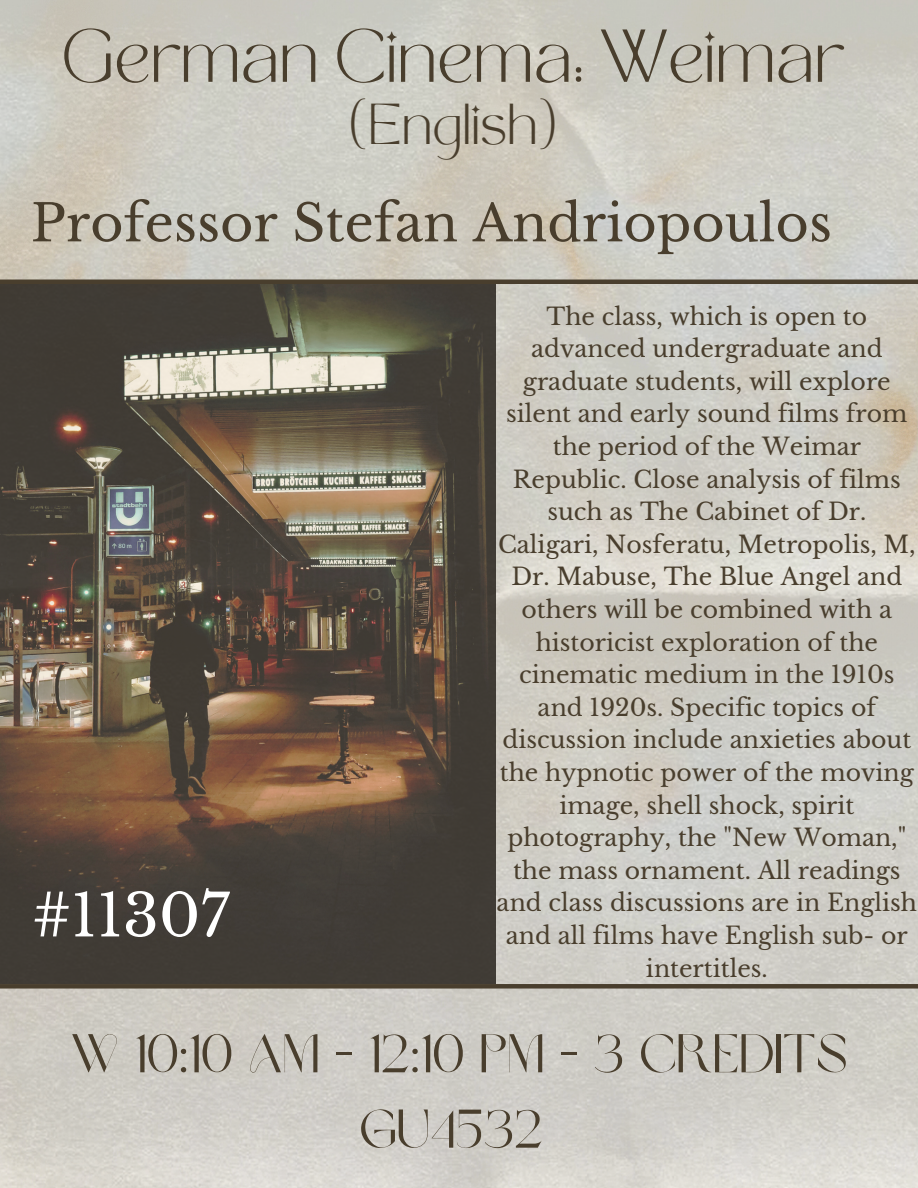
<style>
.page{position:relative;width:918px;height:1188px;background:#fff}
.page>*{position:absolute;margin:0;border:0;box-sizing:border-box;transform-origin:0 0}
.t1{font:58.2px "Libre Baskerville";color:#fff}
.t2{font:54px "Brown Sugar";color:#493e2d}
.t3{font:52.35px "TAN MON CHERI Regular";color:#493e2d}
.t4{font:51px "Libre Baskerville";color:#493e2d}
.t5{font:40.35px "TAN MON CHERI Regular";color:#493e2d}
.t6{font:23.55px/32.5px "Libre Baskerville";color:#493e2d;text-align:center}
</style>
<div class="page">
<img style="left:0;top:284px;width:496px;height:700px">
<hr style="left:0;top:280px;width:918px;height:4px;background:#493e2d">
<div style="left:0;top:984px;width:918px;height:5px;background:#493e2d"></div>
<p class="t3" style="left:62px;top:28px;width:784px">German Cinema: Weimar</p>
<p class="t5" style="left:348px;top:103px;width:210px">(English)</p>
<p class="t4" style="left:31px;top:192px;width:803px">Professor Stefan Andriopoulos</p>
<p class="t1" style="left:32px;top:880px;width:199px">#11307</p>
<p class="t6" style="left:497px;top:300px;width:422px">The class, which is open to advanced undergraduate and graduate students, will explore silent and early sound films from the period of the Weimar<br>Republic. Close analysis of films such as The Cabinet of Dr.<br>Caligari, Nosferatu, Metropolis, M,<br>Dr. Mabuse, The Blue Angel and others will be combined with a historicist exploration of the cinematic medium in the 1910s and 1920s. Specific topics of discussion include anxieties about the hypnotic power of the moving image, shell shock, spirit photography, the "New Woman," the mass ornament. All readings and class discussions are in English and all films have English sub- or intertitles.</p>
<p class="t2" style="left:70px;top:1032px;width:779px">W 10:10 AM - 12:10 PM - 3 CREDITS</p>
<p class="t2" style="left:359px;top:1107px;width:186px">GU4532</p>
</div>
